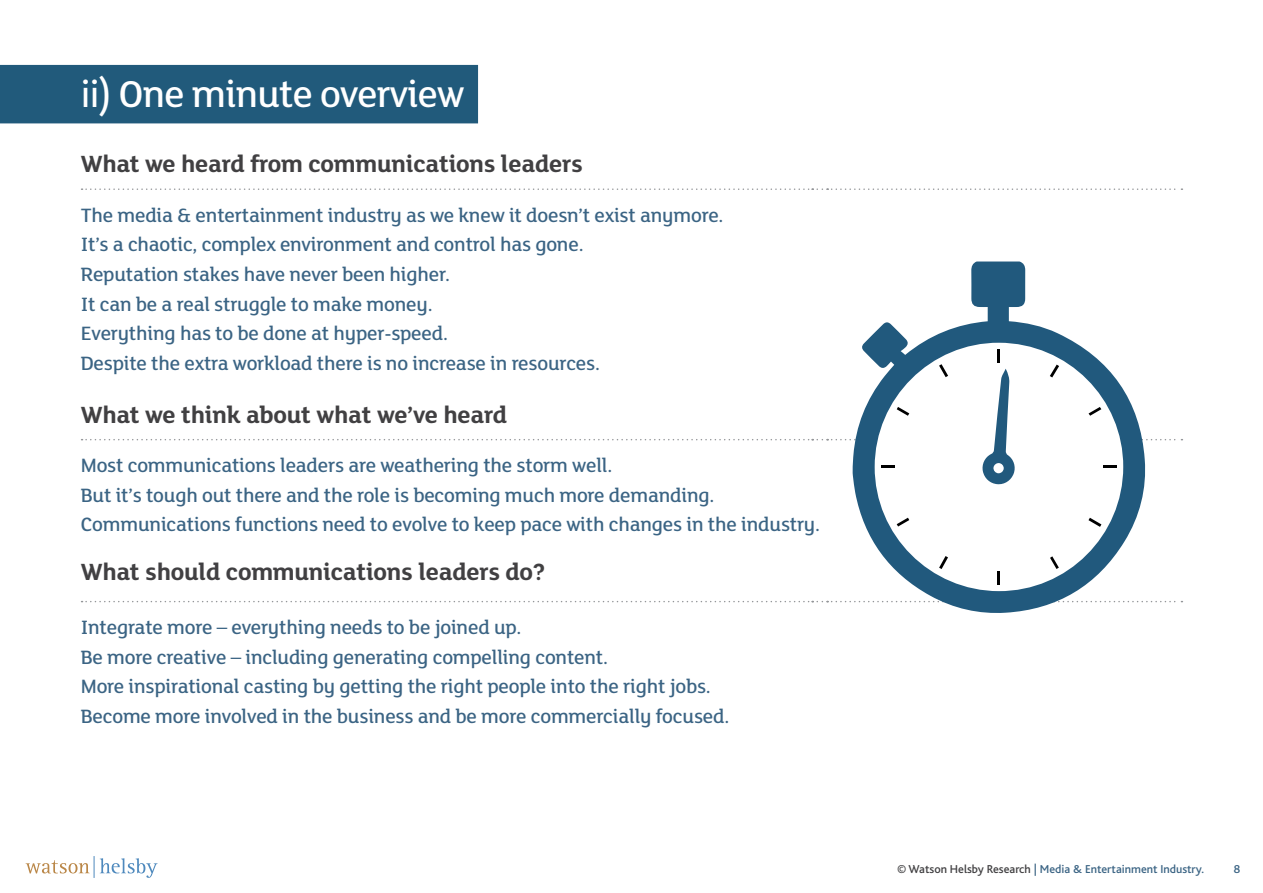
<style>
.page{position:relative;width:1263px;height:893px;background:#fff}
.page>*{position:absolute;margin:0;border:0;box-sizing:border-box;transform-origin:0 0}
.t1{font:500 40.5px "FS Lola";letter-spacing:-.02em;color:#fff}
.t2{font:700 25.5px "FS Lola";letter-spacing:-.01em;color:#414042}
.t3{font:500 21px/29.5px "FS Lola";letter-spacing:-.01em;color:#3b6484}
.t4{font:500 12px "Bliss";color:#3b6484}
.s1{font-family:"Bliss";font-weight:400}
.s2{color:#414042}
</style>
<div class="page">
<svg style="left:82px;top:601px;width:1100px;height:1px"></svg>
<svg style="left:82px;top:188px;width:1100px;height:2px"></svg>
<svg style="left:852px;top:261px;width:295px;height:352px"></svg>
<svg style="left:897px;top:518px;width:12px;height:8px"></svg>
<svg style="left:1050px;top:556px;width:9px;height:13px"></svg>
<svg style="left:1088px;top:518px;width:13px;height:9px"></svg>
<svg style="left:82px;top:349px;width:1100px;height:136px"></svg>
<svg style="left:997px;top:571px;width:3px;height:13px"></svg>
<svg style="left:939px;top:556px;width:9px;height:13px"></svg>
<div style="left:0;top:65px;width:478px;height:58px;background:#215a7b"></div>
<svg style="left:26px;top:856px;width:132px;height:22px"></svg>
<h1 class="t1" style="left:81px;top:68px;width:385px"><span class="s1">ii)</span> One minute overview</h1>
<p class="t2" style="left:81px;top:146px;width:503px">What we heard from communications leaders</p>
<p class="t3" style="left:81px;top:200px;width:644px">The media &amp; entertainment industry as we knew it doesn’t exist anymore.<br>It’s a chaotic, complex environment and control has gone.<br>Reputation stakes have never been higher.<br>It can be a real struggle to make money.<br>Everything has to be done at hyper-speed.<br>Despite the extra workload there is no increase in resources.</p>
<p class="t2" style="left:81px;top:397px;width:428px">What we think about what we’ve heard</p>
<p class="t3" style="left:81px;top:450px;width:741px">Most communications leaders are weathering the storm well.<br>But it’s tough out there and the role is becoming much more demanding.<br>Communications functions need to evolve to keep pace with changes in the industry.</p>
<p class="t2" style="left:81px;top:554px;width:466px">What should communications leaders do?</p>
<p class="t3" style="left:81px;top:612px;width:650px">Integrate more – everything needs to be joined up.<br>Be more creative – including generating compelling content.<br>More inspirational casting by getting the right people into the right jobs.<br>Become more involved in the business and be more commercially focused.</p>
<p class="t4" style="left:897px;top:863px;width:308px"><span class="s2">© Watson Helsby Research</span> | Media &amp; Entertainment Industry.</p>
<p class="t4" style="left:1234px;top:863px;width:8px">8</p>
</div>
